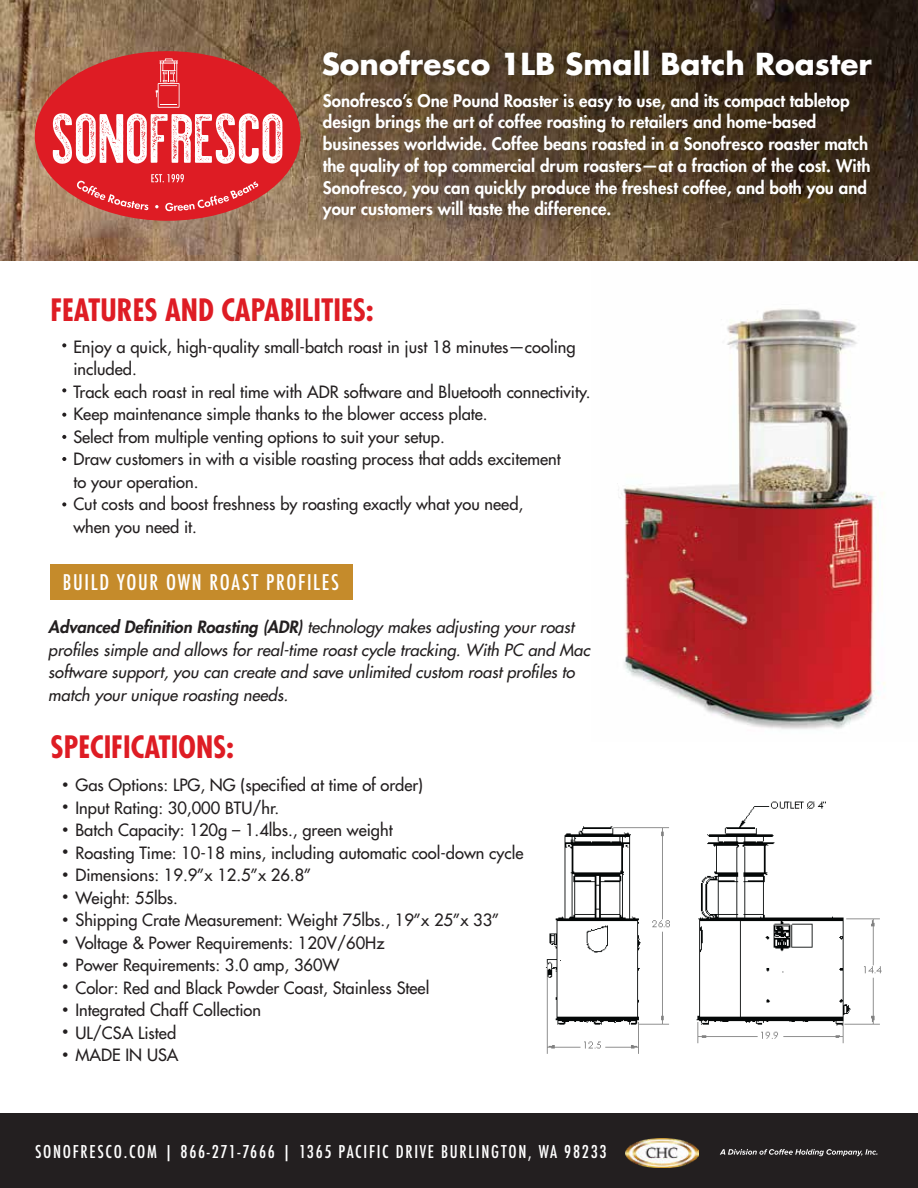
<style>
.page{position:relative;width:918px;height:1188px;background:#fff}
.page>*{position:absolute;margin:0;border:0;box-sizing:border-box;transform-origin:0 0}
.t1{font:700 condensed 30px "Futura Std";color:#de1c24}
.t2{font:700 29.55px "Futura Std";color:#fff}
.t3{font:500 condensed 21px "Futura";letter-spacing:.08em;color:#fff}
.t4{font:18px/22.5px "Proxima Nova Extrabld";color:#231f20;text-align:justify}
.t5{font:500 condensed 17.25px "Futura";letter-spacing:.1em;color:#fff}
.t6{font:800 16.8px/21.8px "Futura Std";color:#fff}
.t7{font:500 16.5px/22.5px "Futura Std";color:#231f20}
.t8{font:italic 500 16.5px/22.5px "Futura Std";color:#231f20}
.s1{font-weight:800}
</style>
<div class="page">
<img style="left:617px;top:308px;width:268px;height:421px">
<img style="left:0;top:0;width:918px;height:261px">
<div style="left:0;top:1113px;width:918px;height:75px;background:#231f20"></div>
<img style="left:299px;top:27px;width:596px;height:78px">
<img style="left:300px;top:69px;width:614px;height:192px">
<img style="left:545px;top:801px;width:337px;height:253px">
<div style="left:50px;top:564px;width:303px;height:36px;background:#c58b2b"></div>
<svg style="left:62px;top:343px;width:4px;height:4px"></svg>
<svg style="left:62px;top:388px;width:4px;height:4px"></svg>
<svg style="left:62px;top:435px;width:4px;height:4px"></svg>
<svg style="left:62px;top:413px;width:4px;height:4px"></svg>
<svg style="left:62px;top:457px;width:4px;height:4px"></svg>
<svg style="left:62px;top:502px;width:4px;height:4px"></svg>
<img style="left:626px;top:1138px;width:72px;height:29px">
<svg style="left:720px;top:1149px;width:158px;height:7px"></svg>
<div style="left:35px;top:51px;width:265px;height:170px;background:#de1c24;border-radius:50%"></div>
<svg style="left:53px;top:58px;width:229px;height:106px"></svg>
<svg style="left:77px;top:174px;width:181px;height:37px"></svg>
<h2 class="t2" style="left:322px;top:47px;width:552px">Sonofresco 1LB Small Batch Roaster</h2>
<p class="t6" style="left:323px;top:91px;width:549px">Sonofresco’s One Pound Roaster is easy to use, and its compact tabletop design brings the art of coffee roasting to retailers and home-based businesses worldwide. Coffee beans roasted in a Sonofresco roaster match the quality of top commercial drum roasters—at a fraction of the cost. With Sonofresco, you can quickly produce the freshest coffee, and both you and your customers will taste the difference.</p>
<h1 class="t1" style="left:50px;top:293px;width:325px">FEATURES AND CAPABILITIES:</h1>
<p class="t7" style="left:73px;top:336px;width:519px">Enjoy a quick, high-quality small-batch roast in just 18 minutes—cooling included.<br>Track each roast in real time with ADR software and Bluetooth connectivity.<br>Keep maintenance simple thanks to the blower access plate.<br>Select from multiple venting options to suit your setup.<br>Draw customers in with a visible roasting process that adds excitement<br>to your operation.<br>Cut costs and boost freshness by roasting exactly what you need,<br>when you need it.</p>
<p class="t3" style="left:63px;top:574px;width:278px">BUILD YOUR OWN ROAST PROFILES</p>
<p class="t8" style="left:48px;top:617px;width:543px"><span class="s1">Advanced Definition Roasting (ADR)</span> technology makes adjusting your roast profiles simple and allows for real-time roast cycle tracking. With PC and Mac software support, you can create and save unlimited custom roast profiles to match your unique roasting needs.</p>
<h1 class="t1" style="left:51px;top:730px;width:185px">SPECIFICATIONS:</h1>
<p class="t7" style="left:76px;top:775px;width:450px">Gas Options: LPG, NG (specified at time of order)<br>Input Rating: 30,000 BTU/hr.<br>Batch Capacity: 120g – 1.4lbs., green weight<br>Roasting Time: 10-18 mins, including automatic cool-down cycle Dimensions: 19.9”x 12.5”x 26.8”<br>Weight: 55lbs.<br>Shipping Crate Measurement: Weight 75lbs., 19”x 25”x 33” Voltage &amp; Power Requirements: 120V/60Hz<br>Power Requirements: 3.0 amp, 360W<br>Color: Red and Black Powder Coast, Stainless Steel<br>Integrated Chaff Collection<br>UL/CSA Listed<br>MADE IN USA</p>
<p class="t4" style="left:62px;top:772px;width:8px">• • • • • • • • • • • • •</p>
<p class="t5" style="left:35px;top:1145px;width:573px">SONOFRESCO.COM | 866-271-7666 | 1365 PACIFIC DRIVE BURLINGTON, WA 98233</p>
</div>
